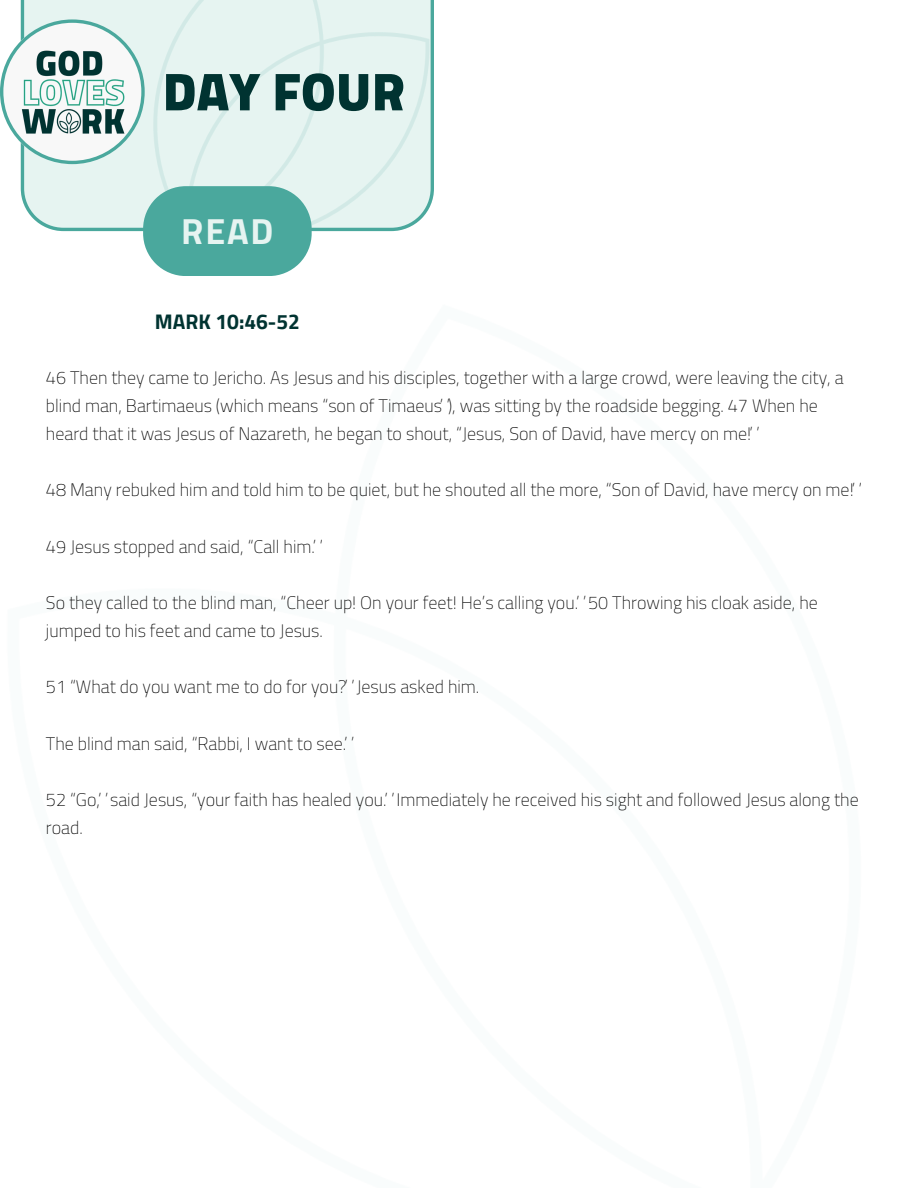
<style>
.page{position:relative;width:918px;height:1188px;background:#fff}
.page>*{position:absolute;margin:0;border:0;box-sizing:border-box;transform-origin:0 0}
.t1{font:900 54px "Cairo";color:#003331}
.t2{font:700 36px "Cairo";color:#e6f4f1}
.t3{font:700 21px "Cairo";color:#003331}
.t4{font:200 18px/28.2px "Cairo";color:#000}
</style>
<div class="page">
<svg style="left:21px;top:0;width:48px;height:231px"></svg>
<img style="left:69px;top:0;width:365px;height:232px">
<svg style="left:143px;top:186px;width:169px;height:90px"></svg>
<svg style="left:0;top:19px;width:145px;height:145px"></svg>
<img style="left:21px;top:49px;width:105px;height:86px">
<p class="t1" style="left:162px;top:60px;width:244px">DAY FOUR</p>
<p class="t2" style="left:181px;top:210px;width:94px">READ</p>
<p class="t3" style="left:155px;top:309px;width:147px">MARK 10:46-52</p>
<p class="t4" style="left:46px;top:364px;width:799px">46 Then they came to Jericho. As Jesus and his disciples, together with a large crowd, were leaving the city, a blind man, Bartimaeus (which means “son of Timaeus”), was sitting by the roadside begging. 47 When he heard that it was Jesus of Nazareth, he began to shout, “Jesus, Son of David, have mercy on me!”</p>
<h1 class="t4" style="left:46px;top:476px;width:815px">48 Many rebuked him and told him to be quiet, but he shouted all the more, “Son of David, have mercy on me!”</h1>
<h2 class="t4" style="left:46px;top:532px;width:277px">49 Jesus stopped and said, “Call him.”</h2>
<p class="t4" style="left:46px;top:589px;width:774px">So they called to the blind man, “Cheer up! On your feet! He’s calling you.” 50 Throwing his cloak aside, he jumped to his feet and came to Jesus.</p>
<p class="t4" style="left:46px;top:673px;width:435px">51 “What do you want me to do for you?” Jesus asked him.</p>
<h3 class="t4" style="left:46px;top:729px;width:308px">The blind man said, “Rabbi, I want to see.”</h3>
<p class="t4" style="left:46px;top:786px;width:814px">52 “Go,” said Jesus, “your faith has healed you.” Immediately he received his sight and followed Jesus along the road.</p>
</div>
